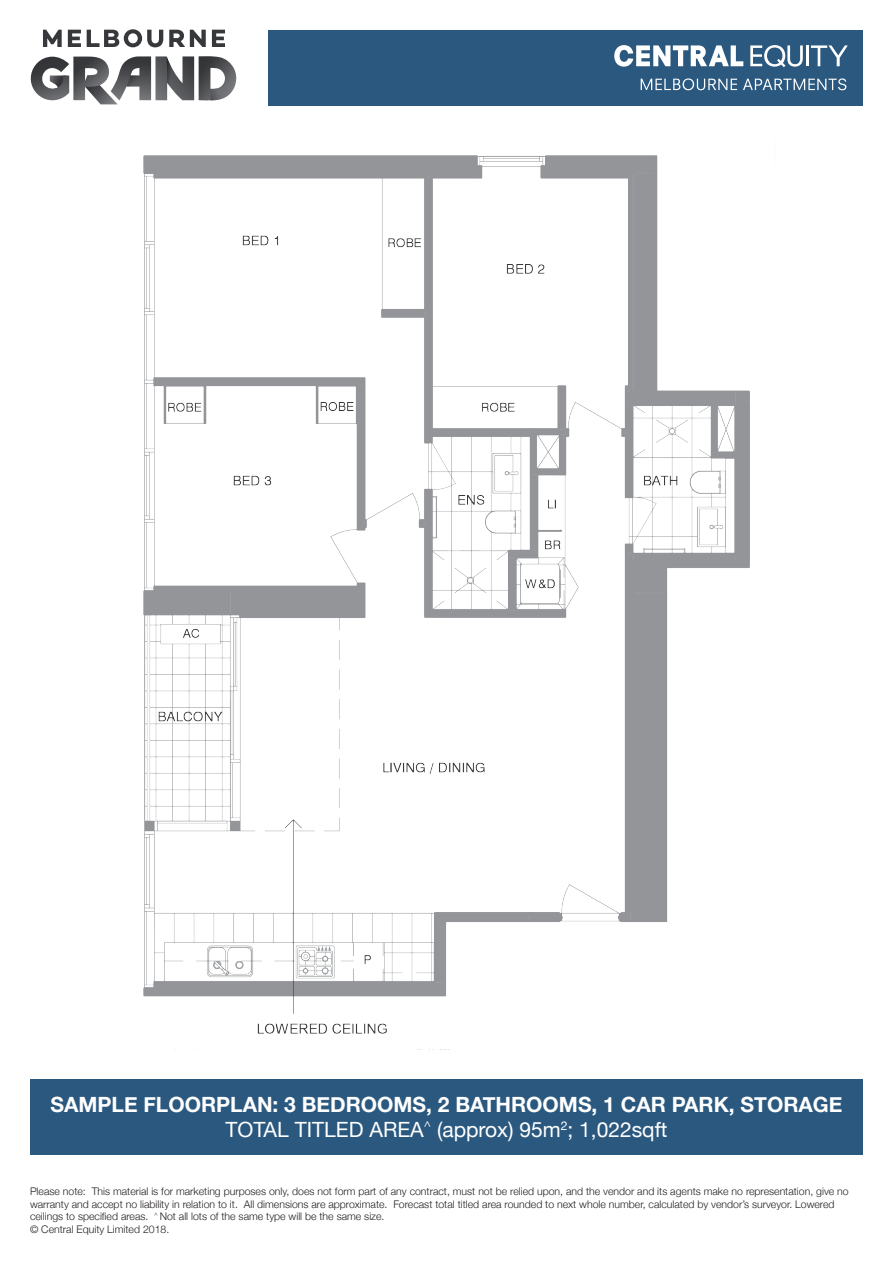
<style>
.page{position:relative;width:893px;height:1263px;background:#fff}
.page>*{position:absolute;margin:0;border:0;box-sizing:border-box;transform-origin:0 0}
.t1{font:700 21px "Helvetica Neue";color:#fff}
.t2{font:21px "Helvetica Neue";color:#fff}
.t3{font:300 10.5px/12.6px "Helvetica Neue";color:#231f20}
</style>
<div class="page">
<div style="left:268px;top:30px;width:595px;height:75px;background:#2a587f"></div>
<svg style="left:43px;top:30px;width:19px;height:17px"></svg>
<svg style="left:68px;top:30px;width:13px;height:17px"></svg>
<svg style="left:87px;top:29px;width:76px;height:18px"></svg>
<svg style="left:169px;top:30px;width:37px;height:17px"></svg>
<svg style="left:212px;top:30px;width:13px;height:17px"></svg>
<svg style="left:30px;top:56px;width:207px;height:48px"></svg>
<svg style="left:614px;top:45px;width:129px;height:22px"></svg>
<svg style="left:750px;top:45px;width:53px;height:22px"></svg>
<hr style="left:806px;top:45px;width:3px;height:21px;background:#fff">
<svg style="left:811px;top:45px;width:37px;height:21px"></svg>
<svg style="left:641px;top:78px;width:96px;height:12px"></svg>
<svg style="left:743px;top:78px;width:103px;height:12px"></svg>
<div style="left:30px;top:1080px;width:833px;height:75px;background:#2a587f"></div>
<img style="left:143px;top:155px;width:607px;height:895px">
<p class="t1" style="left:50px;top:1088px;width:793px">SAMPLE FLOORPLAN: 3 BEDROOMS, 2 BATHROOMS, 1 CAR PARK, STORAGE</p>
<p class="t2" style="left:225px;top:1115px;width:444px">TOTAL TITLED AREA<sup>^</sup> (approx) 95m<sup>2</sup>; 1,022sqft</p>
<p class="t3" style="left:30px;top:1184px;width:820px">Please note: This material is for marketing purposes only, does not form part of any contract, must not be relied upon, and the vendor and its agents make no representation, give no warranty and accept no liability in relation to it. All dimensions are approximate. Forecast total titled area rounded to next whole number, calculated by vendor’s surveyor. Lowered ceilings to specified areas. <sup>^</sup> Not all lots of the same type will be the same size.<br>© Central Equity Limited 2018.</p>
</div>
